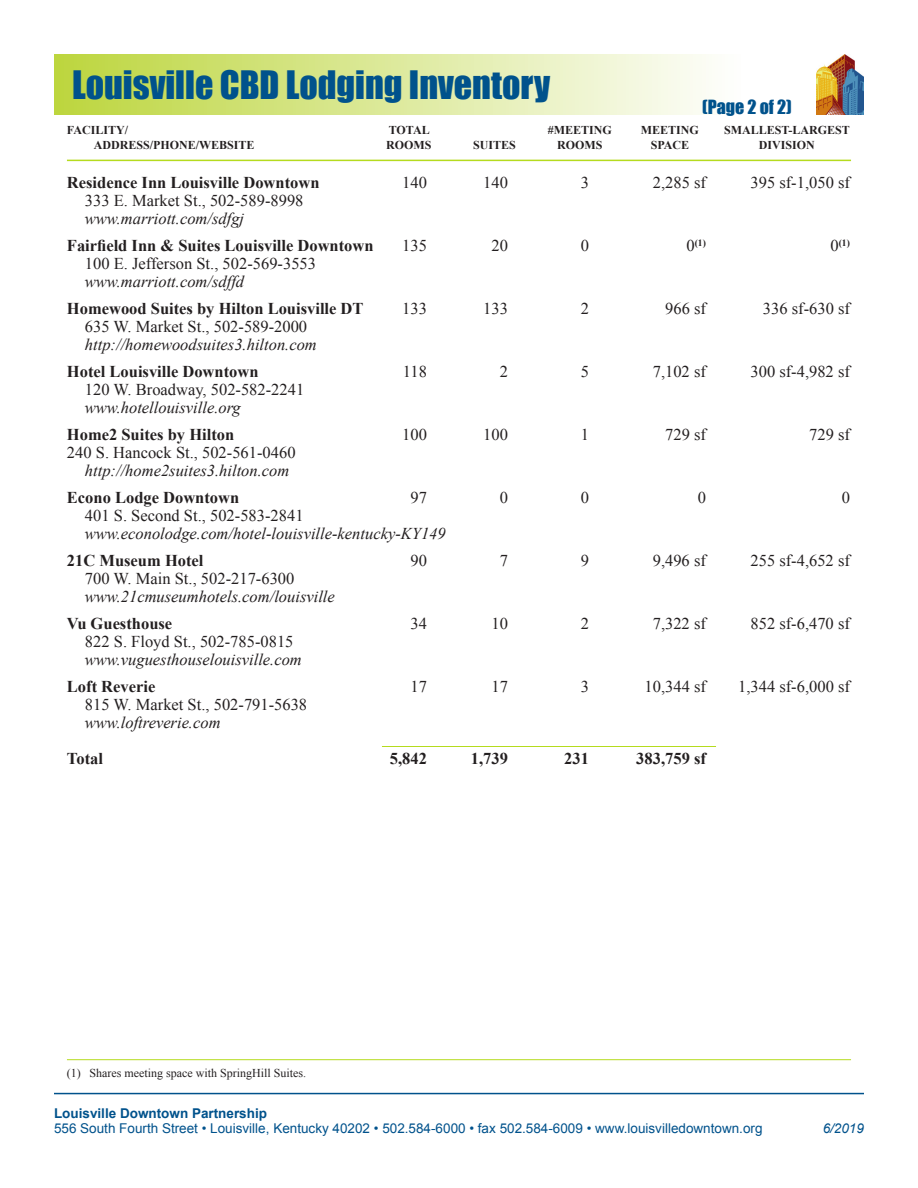
<style>
.page{position:relative;width:918px;height:1188px;background:#fff}
.page>*{position:absolute;margin:0;border:0;box-sizing:border-box;transform-origin:0 0}
.t1{font:36px "Impact";color:#00528c}
.Page{font:18px "Impact";color:#00528c}
.Body_text{font:16.5px "Times New Roman";color:#231f20}
.Body_text-2{font:italic 16.5px "Times New Roman";color:#231f20}
.Body_text-3{font:700 16.5px "Times New Roman";color:#231f20}
.Total{font:700 16.5px "Times New Roman";color:#231f20}
.t2{font:13.5px "Arial";color:#00528c}
.t3{font:700 13.5px "Arial";color:#00528c}
.t4{font:italic 13.5px "Arial";color:#00528c}
.Column_heads{font:700 12px "Times New Roman";color:#231f20}
.Footnotes{font:12px "Times New Roman";color:#231f20}
.Body_text-4{font:700 9.6px "Times New Roman";color:#231f20}
.s1{font-weight:400;font-size:16.5px}
</style>
<div class="page">
<hr style="left:67px;top:160px;width:784px;height:1px;background:#b5db1e">
<hr style="left:382px;top:746px;width:334px;height:1px;background:#b5db1e">
<hr style="left:67px;top:1059px;width:784px;height:1px;background:#b5db1e">
<div style="left:54px;top:54px;width:810px;height:61px;background:linear-gradient(to right,#bdd640,#fff)"></div>
<hr style="left:54px;top:1093px;width:810px;height:1px;background:#00528c">
<img style="left:817px;top:54px;width:47px;height:61px">
<p class="t1" style="left:72px;top:57px;width:480px">Louisville CBD Lodging Inventory</p>
<p class="Page" style="left:702px;top:93px;width:91px">(Page 2 of 2)</p>
<p class="Column_heads" style="left:67px;top:122px;width:63px">FACILITY/</p>
<p class="Column_heads" style="left:389px;top:122px;width:42px">TOTAL</p>
<p class="Column_heads" style="left:548px;top:122px;width:66px">#MEETING</p>
<p class="Column_heads" style="left:641px;top:122px;width:60px">MEETING</p>
<p class="Column_heads" style="left:724px;top:122px;width:127px">SMALLEST-LARGEST</p>
<p class="Column_heads" style="left:94px;top:137px;width:162px">ADDRESS/PHONE/WEBSITE</p>
<p class="Column_heads" style="left:386px;top:137px;width:47px">ROOMS</p>
<p class="Column_heads" style="left:473px;top:137px;width:44px">SUITES</p>
<p class="Column_heads" style="left:557px;top:137px;width:47px">ROOMS</p>
<p class="Column_heads" style="left:651px;top:137px;width:40px">SPACE</p>
<p class="Column_heads" style="left:759px;top:137px;width:58px">DIVISION</p>
<p class="Body_text-3" style="left:67px;top:171px;width:254px">Residence Inn Louisville Downtown</p>
<p class="Body_text" style="left:402px;top:172px;width:26px">140</p>
<p class="Body_text" style="left:483px;top:172px;width:26px">140</p>
<p class="Body_text" style="left:581px;top:172px;width:10px">3</p>
<p class="Body_text" style="left:653px;top:172px;width:55px">2,285 sf</p>
<p class="Body_text" style="left:751px;top:172px;width:101px">395 sf-1,050 sf</p>
<p class="Body_text" style="left:85px;top:190px;width:220px">333 E. Market St., 502-589-8998</p>
<p class="Body_text-2" style="left:85px;top:207px;width:161px">www.marriott.com/sdfgj</p>
<p class="Body_text-3" style="left:67px;top:234px;width:308px">Fairfield Inn &amp; Suites Louisville Downtown</p>
<p class="Body_text" style="left:402px;top:235px;width:26px">135</p>
<p class="Body_text" style="left:491px;top:235px;width:18px">20</p>
<p class="Body_text" style="left:581px;top:235px;width:10px">0</p>
<p class="Body_text-4" style="left:686px;top:236px;width:21px"><span class="s1">0</span>(1)</p>
<p class="Body_text-4" style="left:830px;top:236px;width:21px"><span class="s1">0</span>(1)</p>
<p class="Body_text" style="left:85px;top:253px;width:233px">100 E. Jefferson St., 502-569-3553</p>
<p class="Body_text-2" style="left:85px;top:270px;width:161px">www.marriott.com/sdffd</p>
<p class="Body_text-3" style="left:67px;top:297px;width:298px">Homewood Suites by Hilton Louisville DT</p>
<p class="Body_text" style="left:402px;top:298px;width:26px">133</p>
<p class="Body_text" style="left:483px;top:298px;width:26px">133</p>
<p class="Body_text" style="left:581px;top:298px;width:10px">2</p>
<p class="Body_text" style="left:665px;top:298px;width:42px">966 sf</p>
<p class="Body_text" style="left:763px;top:298px;width:89px">336 sf-630 sf</p>
<p class="Body_text" style="left:85px;top:316px;width:224px">635 W. Market St., 502-589-2000</p>
<p class="Body_text-2" style="left:85px;top:333px;width:233px">http://homewoodsuites3.hilton.com</p>
<p class="Body_text-3" style="left:67px;top:360px;width:193px">Hotel Louisville Downtown</p>
<p class="Body_text" style="left:403px;top:361px;width:26px">118</p>
<p class="Body_text" style="left:500px;top:361px;width:10px">2</p>
<p class="Body_text" style="left:581px;top:361px;width:10px">5</p>
<p class="Body_text" style="left:653px;top:361px;width:55px">7,102 sf</p>
<p class="Body_text" style="left:751px;top:361px;width:101px">300 sf-4,982 sf</p>
<p class="Body_text" style="left:85px;top:379px;width:221px">120 W. Broadway, 502-582-2241</p>
<p class="Body_text-2" style="left:85px;top:396px;width:157px">www.hotellouisville.org</p>
<p class="Body_text-3" style="left:67px;top:423px;width:169px">Home2 Suites by Hilton</p>
<p class="Body_text" style="left:402px;top:424px;width:26px">100</p>
<p class="Body_text" style="left:483px;top:424px;width:26px">100</p>
<p class="Body_text" style="left:581px;top:424px;width:10px">1</p>
<p class="Body_text" style="left:665px;top:424px;width:42px">729 sf</p>
<p class="Body_text" style="left:809px;top:424px;width:42px">729 sf</p>
<p class="Body_text" style="left:67px;top:442px;width:230px">240 S. Hancock St., 502-561-0460</p>
<p class="Body_text-2" style="left:85px;top:459px;width:206px">http://home2suites3.hilton.com</p>
<p class="Body_text-3" style="left:67px;top:486px;width:174px">Econo Lodge Downtown</p>
<p class="Body_text" style="left:410px;top:487px;width:18px">97</p>
<p class="Body_text" style="left:500px;top:487px;width:10px">0</p>
<p class="Body_text" style="left:581px;top:487px;width:10px">0</p>
<p class="Body_text" style="left:698px;top:487px;width:10px">0</p>
<p class="Body_text" style="left:842px;top:487px;width:10px">0</p>
<p class="Body_text" style="left:85px;top:505px;width:220px">401 S. Second St., 502-583-2841</p>
<p class="Body_text-2" style="left:85px;top:522px;width:362px">www.econolodge.com/hotel-louisville-kentucky-KY149</p>
<p class="Body_text-3" style="left:67px;top:549px;width:138px">21C Museum Hotel</p>
<p class="Body_text" style="left:410px;top:550px;width:18px">90</p>
<p class="Body_text" style="left:500px;top:550px;width:10px">7</p>
<p class="Body_text" style="left:581px;top:550px;width:10px">9</p>
<p class="Body_text" style="left:653px;top:550px;width:55px">9,496 sf</p>
<p class="Body_text" style="left:751px;top:550px;width:101px">255 sf-4,652 sf</p>
<p class="Body_text" style="left:85px;top:568px;width:211px">700 W. Main St., 502-217-6300</p>
<p class="Body_text-2" style="left:85px;top:585px;width:251px">www.21cmuseumhotels.com/louisville</p>
<p class="Body_text-3" style="left:67px;top:612px;width:107px">Vu Guesthouse</p>
<p class="Body_text" style="left:410px;top:613px;width:18px">34</p>
<p class="Body_text" style="left:491px;top:613px;width:18px">10</p>
<p class="Body_text" style="left:581px;top:613px;width:10px">2</p>
<p class="Body_text" style="left:653px;top:613px;width:55px">7,322 sf</p>
<p class="Body_text" style="left:751px;top:613px;width:101px">852 sf-6,470 sf</p>
<p class="Body_text" style="left:85px;top:631px;width:210px">822 S. Floyd St., 502-785-0815</p>
<p class="Body_text-2" style="left:85px;top:648px;width:218px">www.vuguesthouselouisville.com</p>
<p class="Body_text-3" style="left:67px;top:675px;width:90px">Loft Reverie</p>
<p class="Body_text" style="left:410px;top:676px;width:18px">17</p>
<p class="Body_text" style="left:491px;top:676px;width:18px">17</p>
<p class="Body_text" style="left:581px;top:676px;width:10px">3</p>
<p class="Body_text" style="left:645px;top:676px;width:63px">10,344 sf</p>
<p class="Body_text" style="left:738px;top:676px;width:113px">1,344 sf-6,000 sf</p>
<p class="Body_text" style="left:85px;top:694px;width:224px">815 W. Market St., 502-791-5638</p>
<p class="Body_text-2" style="left:85px;top:711px;width:137px">www.loftreverie.com</p>
<p class="Total" style="left:67px;top:747px;width:38px">Total</p>
<p class="Total" style="left:390px;top:747px;width:39px">5,842</p>
<p class="Total" style="left:471px;top:747px;width:39px">1,739</p>
<p class="Total" style="left:564px;top:747px;width:26px">231</p>
<p class="Total" style="left:636px;top:747px;width:71px">383,759 sf</p>
<p class="Footnotes" style="left:67px;top:1065px;width:241px">(1) Shares meeting space with SpringHill Suites.</p>
<p class="t3" style="left:54px;top:1105px;width:215px">Louisville Downtown Partnership</p>
<p class="t2" style="left:54px;top:1120px;width:710px">556 South Fourth Street • Louisville, Kentucky 40202 • 502.584-6000 • fax 502.584-6009 • www.louisvilledowntown.org</p>
<p class="t4" style="left:823px;top:1120px;width:43px">6/2019</p>
</div>
